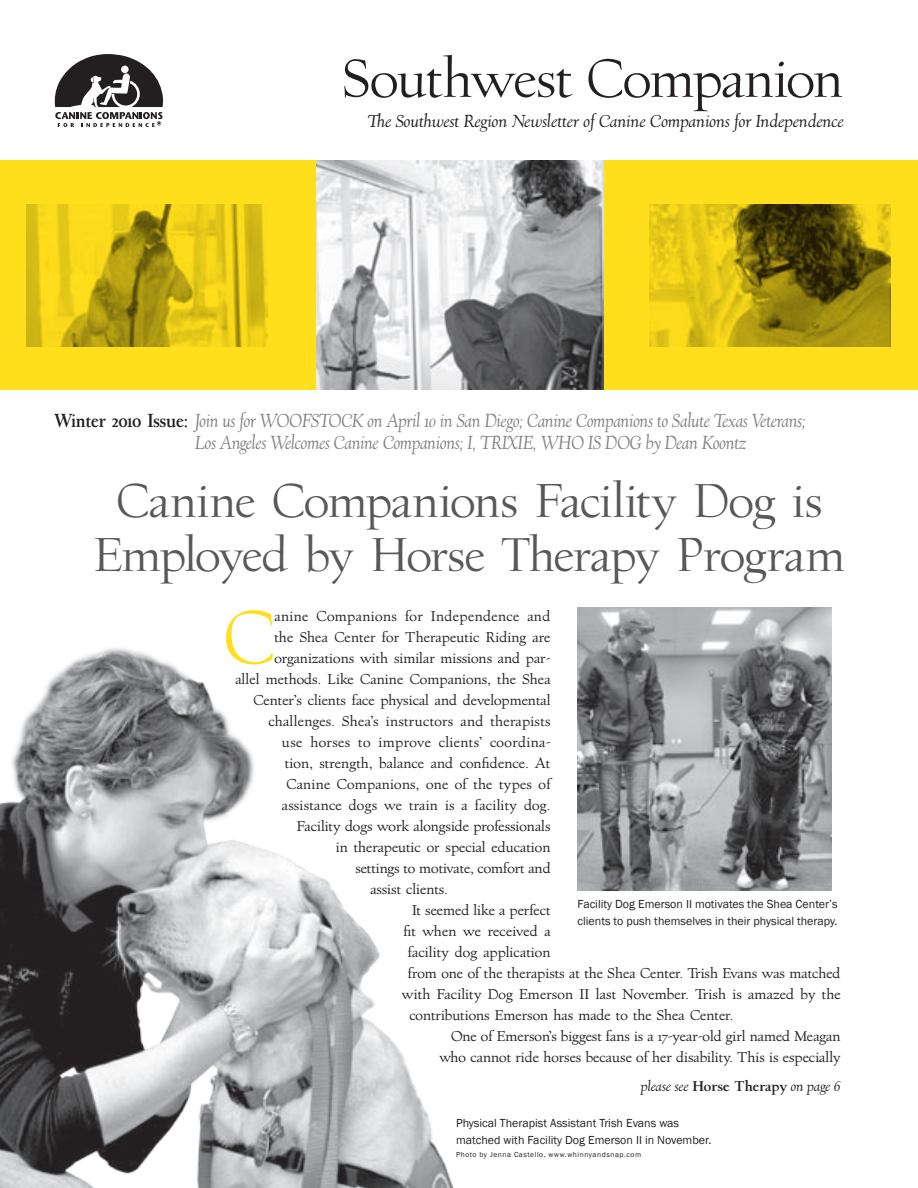
<style>
.page{position:relative;width:918px;height:1188px;background:#fff}
.page>*{position:absolute;margin:0;border:0;box-sizing:border-box;transform-origin:0 0}
.body_lead{font:70.95px "Village Roman Titling";color:#ffdf1b}
.t1{font:51px "Village Roman Titling";letter-spacing:-.015em;color:#231f20}
.head_1{font:45px/54px "Village Roman Titling";letter-spacing:-.015em;color:#57585a;text-align:center}
.table_of_contents{font:italic 18px "Village";letter-spacing:-.01em;color:#808285;scale:.9 1}
.italics{font:italic 16.5px "Village";color:#231f20}
.body_lead-2{font:13.5px "Village";letter-spacing:.005em;color:#231f20}
.body{font:13.5px/21px "Village";color:#231f20;text-align:right}
.body_lead-3{font:13.5px "Village";letter-spacing:.03em;color:#231f20}
.italics-2{font:italic 13.5px "Village";color:#231f20}
.t2{font:12px/16.5px "Franklin Gothic";color:#231f20}
.credit{font:7.5px "Franklin Gothic";letter-spacing:.075em;color:#231f20}
.s1{font-weight:700;font-style:normal;color:#231f20}
.s2{font-weight:700;font-style:normal}
</style>
<div class="page">
<svg style="left:54px;top:54px;width:109px;height:73px"></svg>
<div style="left:0;top:160px;width:918px;height:230px;background:#ffdf1b"></div>
<img style="left:26px;top:204px;width:242px;height:142px">
<img style="left:650px;top:204px;width:241px;height:142px">
<img style="left:316px;top:160px;width:287px;height:230px">
<img style="left:0;top:648px;width:454px;height:540px">
<img style="left:578px;top:608px;width:254px;height:283px">
<p class="t1" style="left:342px;top:48px;width:503px">Southwest Companion</p>
<p class="italics" style="left:368px;top:111px;width:477px">The Southwest Region Newsletter of Canine Companions for Independence</p>
<p class="table_of_contents" style="left:54px;top:409px;width:837px"><span class="s1">Winter 2010 Issue:</span> Join us for WOOFSTOCK on April 10 in San Diego; Canine Companions to Salute Texas Veterans;</p>
<p class="table_of_contents" style="left:195px;top:431px;width:614px">Los Angeles Welcomes Canine Companions; I, TRIXIE, WHO IS DOG by Dean Koontz</p>
<p class="head_1" style="left:94px;top:476px;width:753px">Canine Companions Facility Dog is<br>Employed by Horse Therapy Program</p>
<p class="body_lead" style="left:223px;top:596px;width:53px">C</p>
<p class="body_lead-3" style="left:274px;top:608px;width:278px">anine Companions for Independence and</p>
<p class="body_lead-2" style="left:274px;top:629px;width:278px">the Shea Center for Therapeutic Riding are</p>
<p class="body_lead-2" style="left:274px;top:650px;width:278px">organizations with similar missions and par-</p>
<p class="body_lead-2" style="left:235px;top:671px;width:317px">allel methods. Like Canine Companions, the Shea</p>
<p class="body_lead-2" style="left:253px;top:692px;width:299px">Center’s clients face physical and developmental</p>
<p class="body_lead-2" style="left:268px;top:713px;width:284px">challenges. Shea’s instructors and therapists</p>
<p class="body_lead-3" style="left:282px;top:734px;width:270px">use horses to improve clients’ coordina-</p>
<p class="body_lead-2" style="left:285px;top:755px;width:267px">tion, strength, balance and confidence. At</p>
<p class="body_lead-2" style="left:286px;top:776px;width:266px">Canine Companions, one of the types of</p>
<p class="body_lead-2" style="left:282px;top:797px;width:270px">assistance dogs we train is a facility dog.</p>
<p class="body_lead-2" style="left:297px;top:818px;width:255px">Facility dogs work alongside professionals</p>
<p class="body_lead-2" style="left:336px;top:839px;width:216px">in therapeutic or special education</p>
<p class="body_lead-2" style="left:355px;top:860px;width:197px">settings to motivate, comfort and</p>
<p class="body_lead-2" style="left:370px;top:881px;width:79px">assist clients.</p>
<p class="body" style="left:412px;top:900px;width:140px">It seemed like a perfect</p>
<p class="body" style="left:403px;top:921px;width:149px">fit when we received a</p>
<p class="body" style="left:408px;top:942px;width:144px">facility dog application</p>
<p class="body" style="left:408px;top:963px;width:434px">from one of the therapists at the Shea Center. Trish Evans was matched</p>
<p class="body" style="left:402px;top:984px;width:440px">with Facility Dog Emerson II last November. Trish is amazed by the</p>
<p class="body" style="left:409px;top:1005px;width:325px">contributions Emerson has made to the Shea Center.</p>
<p class="body" style="left:439px;top:1026px;width:403px">One of Emerson’s biggest fans is a 17-year-old girl named Meagan who cannot ride horses because of her disability. This is especially</p>
<p class="t2" style="left:578px;top:896px;width:262px">Facility Dog Emerson II motivates the Shea Center’s clients to push themselves in their physical therapy.</p>
<p class="italics-2" style="left:641px;top:1078px;width:201px">please see <span class="s2">Horse Therapy</span> on page 6</p>
<p class="t2" style="left:456px;top:1115px;width:257px">Physical Therapist Assistant Trish Evans was matched with Facility Dog Emerson II in November.</p>
<p class="credit" style="left:456px;top:1149px;width:187px">Photo by Jenna Castello, www.whinnyandsnap.com</p>
</div>
